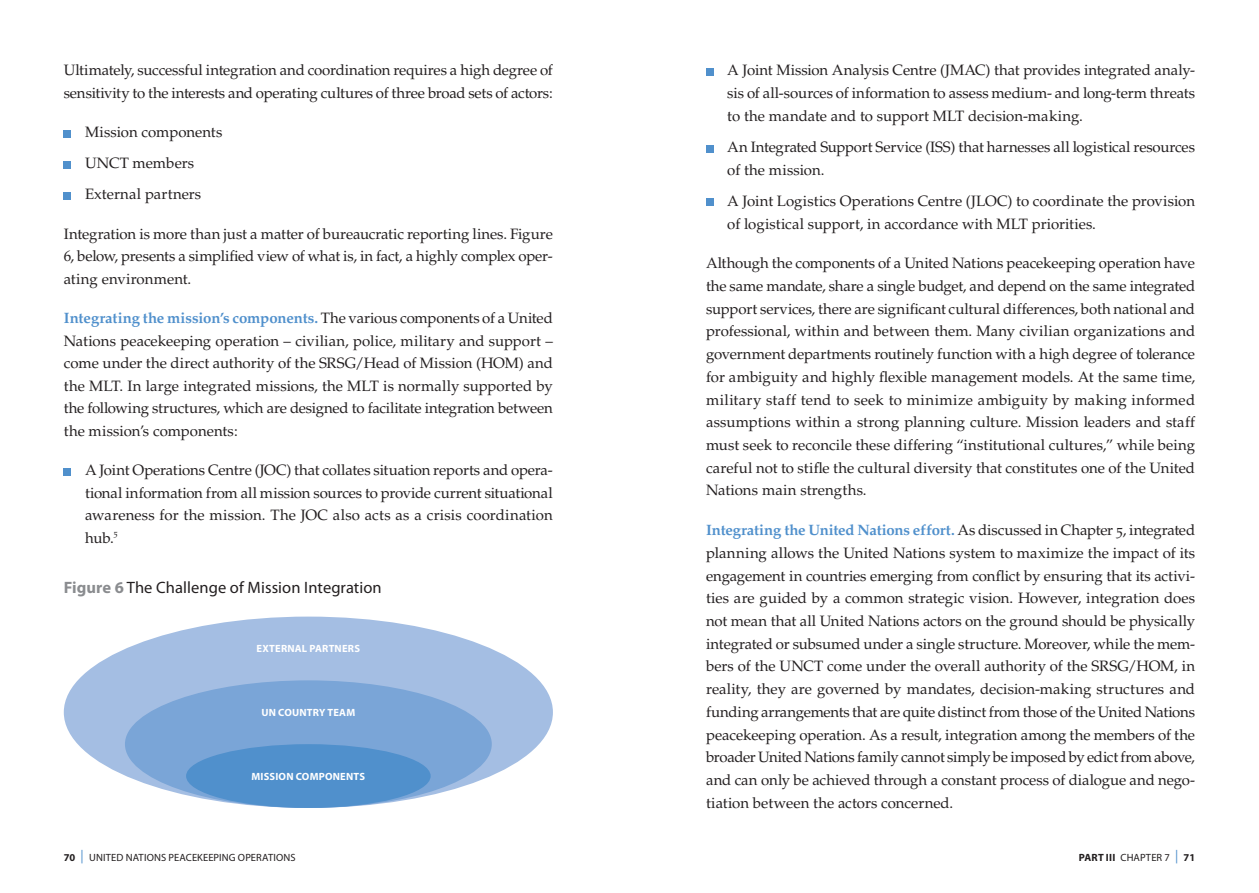
<style>
.page{position:relative;width:1259px;height:893px;background:#fff}
.page>*{position:absolute;margin:0;border:0;box-sizing:border-box;transform-origin:0 0}
.t1{font:16.5px "Myriad Pro";letter-spacing:.005em;color:#231f20}
.t2{font:15px/22.6px "Palatino";letter-spacing:-.005em;color:#231f20;text-align:justify}
.t3{font:700 10.5px "Myriad Pro";letter-spacing:.015em;color:#fff}
.t4{font:10.5px "Myriad Pro";letter-spacing:.015em;color:#231f20}
.t5{font:700 10.5px "Myriad Pro";letter-spacing:.015em;color:#231f20}
.s1{font-family:"Palatino SC"}
.s2{font-weight:700;color:#5090cc}
.s3{font-weight:700;color:#8a8c8f}
.s4{font-weight:700}
.s5{font-size:13.5px;color:#5090cc}
.s6{font-weight:400}
.s7{font-weight:400;font-size:13.5px;color:#5090cc}
</style>
<div class="page">
<div style="left:64px;top:617px;width:489px;height:191px;background:#a4bee3;border-radius:50%"></div>
<div style="left:125px;top:680px;width:367px;height:128px;background:#7aa5d7;border-radius:50%"></div>
<div style="left:64px;top:130px;width:7px;height:7px;background:#5090cc"></div>
<div style="left:64px;top:161px;width:7px;height:8px;background:#5090cc"></div>
<div style="left:64px;top:192px;width:7px;height:8px;background:#5090cc"></div>
<div style="left:64px;top:468px;width:7px;height:8px;background:#5090cc"></div>
<div style="left:706px;top:68px;width:7px;height:7px;background:#5090cc"></div>
<div style="left:706px;top:145px;width:7px;height:7px;background:#5090cc"></div>
<div style="left:706px;top:199px;width:7px;height:7px;background:#5090cc"></div>
<div style="left:186px;top:744px;width:245px;height:64px;background:#5090cc;border-radius:50%"></div>
<p class="t2" style="left:64px;top:59px;width:491px">Ultimately, successful integration and coordination requires a high degree of sensitivity to the interests and operating cultures of three broad sets of actors:</p>
<p class="t2" style="left:85px;top:117px;width:139px;line-height:31px;text-align:left">Mission components<br>UNCT members<br>External partners</p>
<p class="t2" style="left:64px;top:223px;width:491px">Integration is more than just a matter of bureaucratic reporting lines. Figure <span class="s1">6</span>, below, presents a simplified view of what is, in fact, a highly complex oper&shy;ating environment.</p>
<p class="t2" style="left:64px;top:307px;width:490px"><span class="s2">Integrating the mission’s components.</span> The various components of a United Nations peacekeeping operation – civilian, police, military and support – come under the direct authority of the SRSG/Head of Mission (HOM) and the MLT. In large integrated missions, the MLT is normally supported by the following structures, which are designed to facilitate integration between the mission’s components:</p>
<p class="t2" style="left:85px;top:459px;width:469px">A Joint Operations Centre (JOC) that collates situation reports and opera&shy;tional information from all mission sources to provide current situational awareness for the mission. The JOC also acts as a crisis coordination hub.<sup>5</sup></p>
<p class="t1" style="left:64px;top:578px;width:319px"><span class="s3">Figure 6</span> The Challenge of Mission Integration</p>
<p class="t3" style="left:257px;top:643px;width:105px">EXTERNAL PARTNERS</p>
<p class="t3" style="left:261px;top:706px;width:95px">UN COUNTRY TEAM</p>
<p class="t3" style="left:251px;top:771px;width:115px">MISSION COMPONENTS</p>
<p class="t2" style="left:727px;top:59px;width:469px">A Joint Mission Analysis Centre (JMAC) that provides integrated analy&shy;sis of all-sources of information to assess medium- and long-term threats to the mandate and to support MLT decision-making.</p>
<p class="t2" style="left:727px;top:136px;width:469px">An Integrated Support Service (ISS) that harnesses all logistical resources of the mission.</p>
<p class="t2" style="left:727px;top:190px;width:469px">A Joint Logistics Operations Centre (JLOC) to coordinate the provision of logistical support, in accordance with MLT priorities.</p>
<p class="t2" style="left:706px;top:252px;width:491px">Although the components of a United Nations peacekeeping operation have the same mandate, share a single budget, and depend on the same integrated support services, there are significant cultural differences, both national and professional, within and between them. Many civilian organizations and government departments routinely function with a high degree of tolerance for ambiguity and highly flexible management models. At the same time, military staff tend to seek to minimize ambiguity by making informed assumptions within a strong planning culture. Mission leaders and staff must seek to reconcile these differing “institutional cultures,” while being careful not to stifle the cultural diversity that constitutes one of the United Nations main strengths.</p>
<p class="t2" style="left:706px;top:519px;width:491px"><span class="s2">Integrating the United Nations effort.</span> As discussed in Chapter <span class="s1">5</span>, integrated planning allows the United Nations system to maximize the impact of its engagement in countries emerging from conflict by ensuring that its activi&shy;ties are guided by a common strategic vision. However, integration does not mean that all United Nations actors on the ground should be physically integrated or subsumed under a single structure. Moreover, while the mem&shy;bers of the UNCT come under the overall authority of the SRSG/HOM, in reality, they are governed by mandates, decision-making structures and funding arrangements that are quite distinct from those of the United Nations peacekeeping operation. As a result, integration among the members of the broader United Nations family cannot simply be imposed by edict from above, and can only be achieved through a constant process of dialogue and nego&shy;tiation between the actors concerned.</p>
<p class="t4" style="left:64px;top:851px;width:233px"><span class="s4">70</span> <span class="s5">|</span> UNITED NATIONS PEACEKEEPING OPERATIONS</p>
<p class="t5" style="left:1078px;top:851px;width:118px">PART III <span class="s6">CHAPTER 7</span> <span class="s7">|</span> 71</p>
</div>
